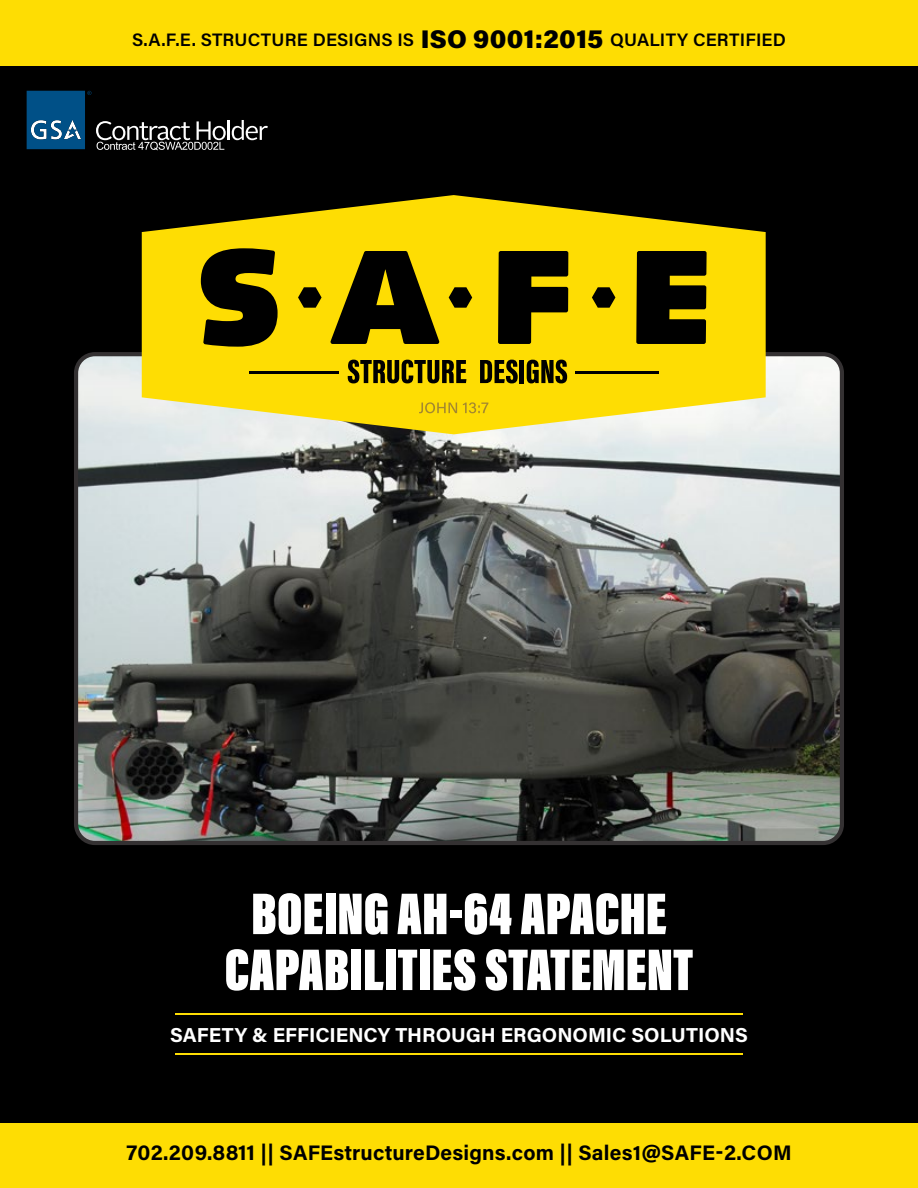
<style>
.page{position:relative;width:918px;height:1188px;background:#000}
.page>*{position:absolute;margin:0;border:0;box-sizing:border-box;transform-origin:0 0}
.t1{font:900 60.6px/55.9px "Acumin Pro Extra Cond";color:#fff;text-align:center}
.t2{font:700 21px "Acumin Pro";letter-spacing:.01em;color:#000}
.t3{font:700 20.25px "Acumin Pro";color:#fff}
.t4{font:600 18px "Acumin Pro";letter-spacing:.01em;color:#000}
.s1{font-weight:900;font-size:25.5px}
</style>
<div class="page">
<hr style="left:175px;top:1013px;width:568px;height:2px;background:#fedd03">
<hr style="left:175px;top:1053px;width:568px;height:2px;background:#fedd03">
<div style="left:0;top:0;width:918px;height:66px;background:#fedd03"></div>
<img style="left:79px;top:357px;width:760px;height:483px">
<div style="left:74px;top:352px;width:770px;height:493px;border:4px solid #343132;border-radius:19px"></div>
<svg style="left:142px;top:195px;width:624px;height:239px;background:#e0c619"></svg>
<svg style="left:201px;top:248px;width:77px;height:99px"></svg>
<svg style="left:330px;top:251px;width:110px;height:93px"></svg>
<svg style="left:498px;top:251px;width:70px;height:93px"></svg>
<svg style="left:636px;top:251px;width:71px;height:93px"></svg>
<svg style="left:592px;top:287px;width:23px;height:21px"></svg>
<svg style="left:449px;top:287px;width:23px;height:21px"></svg>
<svg style="left:298px;top:287px;width:24px;height:21px"></svg>
<hr style="left:250px;top:371px;width:89px;height:3px;background:#000">
<hr style="left:575px;top:371px;width:84px;height:3px;background:#000">
<svg style="left:348px;top:360px;width:118px;height:23px"></svg>
<svg style="left:480px;top:360px;width:38px;height:23px"></svg>
<hr style="left:520px;top:360px;width:4px;height:23px;background:#000">
<svg style="left:527px;top:360px;width:40px;height:23px"></svg>
<svg style="left:419px;top:402px;width:38px;height:11px"></svg>
<svg style="left:463px;top:402px;width:25px;height:11px"></svg>
<hr style="left:228px;top:120px;width:2px;height:20px;background:#fff">
<svg style="left:232px;top:120px;width:36px;height:20px"></svg>
<svg style="left:27px;top:91px;width:199px;height:59px"></svg>
<div style="left:0;top:1124px;width:918px;height:64px;background:#fedd03"></div>
<p class="t4" style="left:132px;top:27px;width:655px">S.A.F.E. STRUCTURE DESIGNS IS <span class="s1">ISO 9001:2015</span> QUALITY CERTIFIED</p>
<h1 class="t1" style="left:224px;top:886px;width:471px">BOEING AH-64 APACHE<br>CAPABILITIES STATEMENT</h1>
<p class="t3" style="left:170px;top:1021px;width:579px">SAFETY &amp; EFFICIENCY THROUGH ERGONOMIC SOLUTIONS</p>
<p class="t2" style="left:126px;top:1138px;width:667px">702.209.8811 || SAFEstructureDesigns.com || Sales1@SAFE-2.COM</p>
</div>
